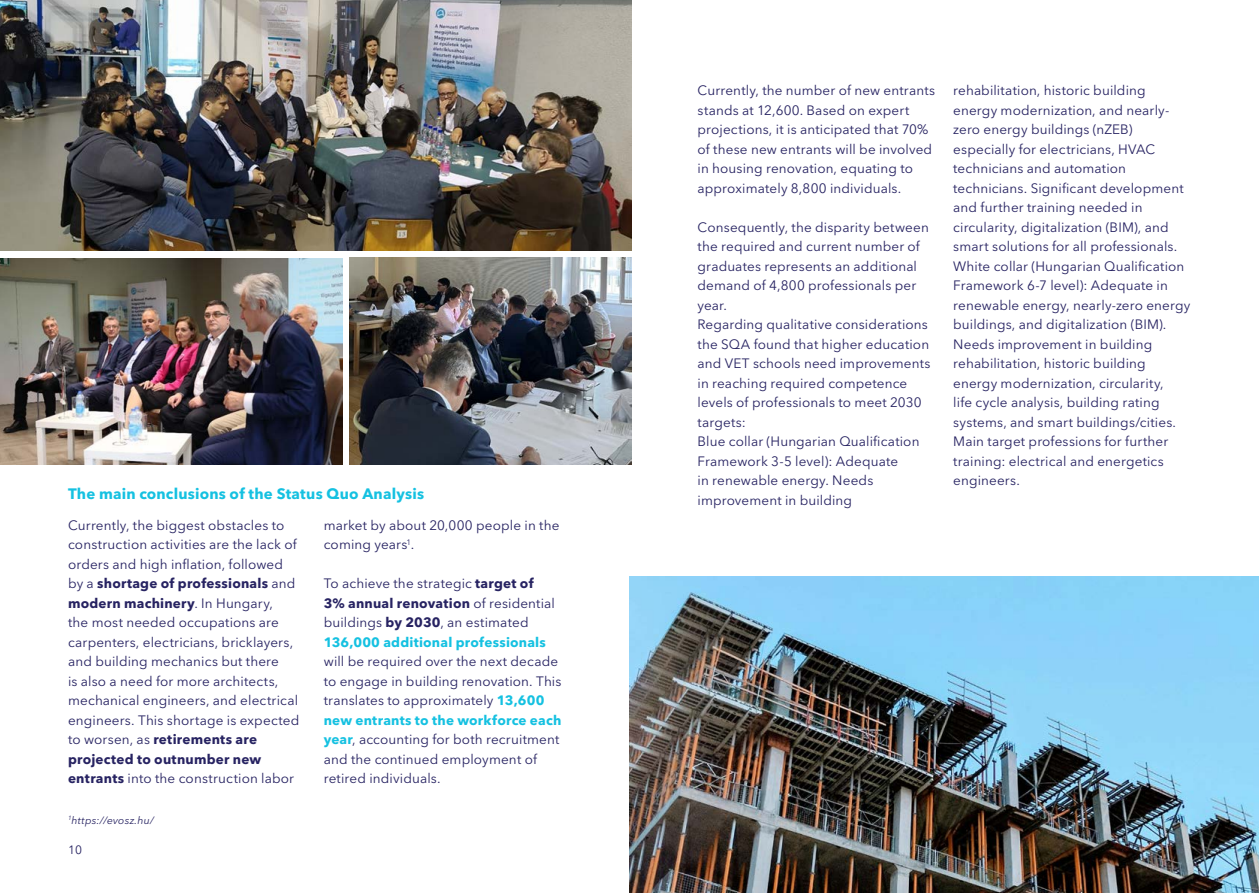
<style>
.page{position:relative;width:1259px;height:893px;background:#fff}
.page>*{position:absolute;margin:0;border:0;box-sizing:border-box;transform-origin:0 0}
.t1{font:700 15px "Avenir Next LT Pro";letter-spacing:.015em;color:#15c1e1}
.t2{font:13.5px/19.5px "Avenir Next LT Pro";letter-spacing:.01em;color:#272362}
.t3{font:12px "Avenir Next LT Pro";color:#272362}
.t4{font:italic 10.5px "Avenir Next LT Pro";letter-spacing:.02em;color:#272362}
.s1{font-weight:700}
.s2{font-weight:700;color:#15c1e1}
</style>
<div class="page">
<img style="left:350px;top:257px;width:281px;height:207px">
<img style="left:0;top:0;width:631px;height:250px">
<img style="left:0;top:258px;width:342px;height:207px">
<img style="left:629px;top:576px;width:630px;height:317px">
<p class="t1" style="left:68px;top:484px;width:357px">The main conclusions of the Status Quo Analysis</p>
<p class="t2" style="left:68px;top:515px;width:233px">Currently, the biggest obstacles to construction activities are the lack of orders and high inflation, followed by a <span class="s1">shortage of professionals</span> and <span class="s1">modern machinery</span>. In Hungary,<br>the most needed occupations are carpenters, electricians, bricklayers, and building mechanics but there<br>is also a need for more architects, mechanical engineers, and electrical engineers. This shortage is expected to worsen, as <span class="s1">retirements are projected to outnumber new entrants</span> into the construction labor</p>
<p class="t2" style="left:324px;top:515px;width:237px">market by about 20,000 people in the coming years<sup>1</sup>.</p>
<p class="t2" style="left:324px;top:574px;width:233px">To achieve the strategic <span class="s1">target of 3% annual renovation</span> of residential buildings <span class="s1">by 2030</span>, an estimated <span class="s2">136,000 additional professionals</span></p>
<p class="t2" style="left:324px;top:652px;width:239px">will be required over the next decade to engage in building renovation. This translates to approximately <span class="s2">13,600 new entrants to the workforce each year</span>, accounting for both recruitment and the continued employment of retired individuals.</p>
<p class="t4" style="left:68px;top:814px;width:87px"><sup>1</sup>https://evosz.hu/</p>
<p class="t3" style="left:68px;top:842px;width:15px">10</p>
<p class="t2" style="left:697px;top:81px;width:239px">Currently, the number of new entrants stands at 12,600. Based on expert projections, it is anticipated that 70% of these new entrants will be involved in housing renovation, equating to approximately 8,800 individuals.</p>
<p class="t2" style="left:697px;top:217px;width:234px">Consequently, the disparity between the required and current number of graduates represents an additional demand of 4,800 professionals per year.<br>Regarding qualitative considerations the SQA found that higher education and VET schools need improvements in reaching required competence levels of professionals to meet 2030 targets:<br>Blue collar (Hungarian Qualification<br>Framework 3-5 level): Adequate<br>in renewable energy. Needs improvement in building</p>
<p class="t2" style="left:953px;top:81px;width:239px">rehabilitation, historic building energy modernization, and nearly&shy;zero energy buildings (nZEB) especially for electricians, HVAC technicians and automation technicians. Significant development and further training needed in circularity, digitalization (BIM), and smart solutions for all professionals.<br>White collar (Hungarian Qualification Framework 6-7 level): Adequate in renewable energy, nearly-zero energy buildings, and digitalization (BIM).<br>Needs improvement in building rehabilitation, historic building energy modernization, circularity,<br>life cycle analysis, building rating systems, and smart buildings/cities.<br>Main target professions for further training: electrical and energetics engineers.</p>
</div>
